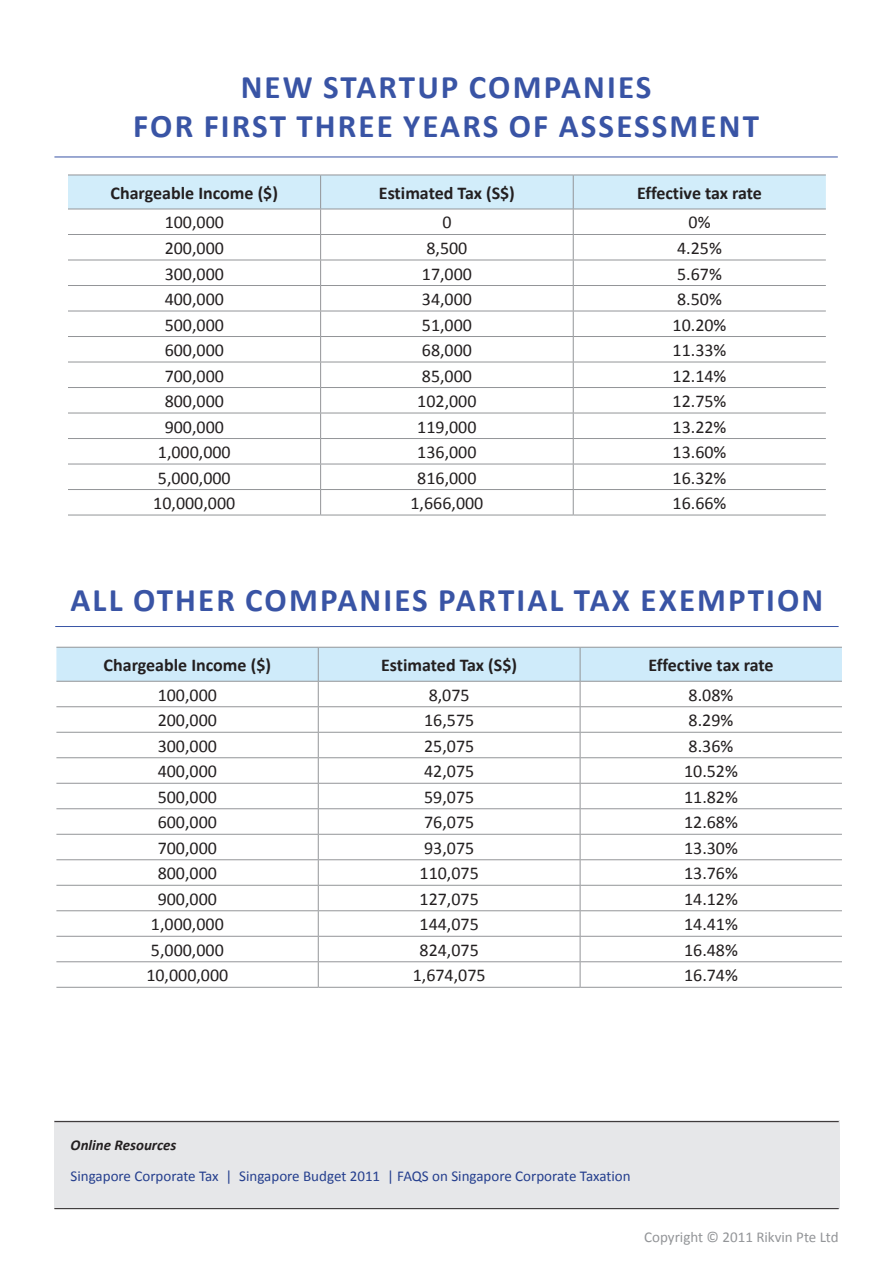
<style>
.page{position:relative;width:893px;height:1263px;background:#fff}
.page>*{position:absolute;margin:0;border:0;box-sizing:border-box;transform-origin:0 0}
.t1{font:700 33px/39.6px "Calibri";letter-spacing:.065em;color:#3954a5;text-align:center}
.t2{font:18px "Calibri";color:#231f20}
.t3{font:700 18px "Calibri";color:#231f20}
.Bulleted{font:15px "Calibri";color:#253f8e}
.t4{font:15px "Calibri";color:#939598}
.t5{font:italic 700 15px "Calibri";color:#231f20}
</style>
<div class="page">
<div style="left:54px;top:1120px;width:786px;height:89px;background:#e6e7e9"></div>
<hr style="left:54px;top:1121px;width:785px;height:1px;background:#231f20">
<hr style="left:54px;top:1208px;width:785px;height:1px;background:#231f20">
<svg style="left:56px;top:647px;width:786px;height:340px"></svg>
<hr style="left:56px;top:987px;width:262px;height:1px;background:#939598">
<hr style="left:318px;top:987px;width:262px;height:1px;background:#939598">
<hr style="left:580px;top:987px;width:262px;height:1px;background:#939598">
<svg style="left:68px;top:175px;width:758px;height:340px"></svg>
<hr style="left:68px;top:515px;width:253px;height:1px;background:#939598">
<hr style="left:321px;top:515px;width:252px;height:1px;background:#939598">
<hr style="left:573px;top:515px;width:253px;height:1px;background:#939598">
<hr style="left:54px;top:157px;width:784px;height:1px;background:#3954a5">
<hr style="left:55px;top:626px;width:784px;height:1px;background:#3954a5">
<p class="t1" style="left:133px;top:67px;width:627px">NEW STARTUP COMPANIES<br>FOR FIRST THREE YEARS OF ASSESSMENT</p>
<p class="t3" style="left:111px;top:181px;width:169px">Chargeable Income ($)</p>
<p class="t3" style="left:379px;top:181px;width:138px">Estimated Tax (S$)</p>
<p class="t3" style="left:637px;top:181px;width:126px">Effective tax rate</p>
<p class="t2" style="left:165px;top:211px;width:61px">100,000</p>
<p class="t2" style="left:442px;top:211px;width:11px">0</p>
<p class="t2" style="left:689px;top:211px;width:23px">0%</p>
<p class="t2" style="left:165px;top:237px;width:61px">200,000</p>
<p class="t2" style="left:426px;top:237px;width:43px">8,500</p>
<p class="t2" style="left:677px;top:237px;width:46px">4.25%</p>
<p class="t2" style="left:165px;top:262px;width:61px">300,000</p>
<p class="t2" style="left:422px;top:262px;width:52px">17,000</p>
<p class="t2" style="left:677px;top:262px;width:46px">5.67%</p>
<p class="t2" style="left:165px;top:288px;width:61px">400,000</p>
<p class="t2" style="left:422px;top:288px;width:52px">34,000</p>
<p class="t2" style="left:677px;top:288px;width:46px">8.50%</p>
<p class="t2" style="left:165px;top:313px;width:61px">500,000</p>
<p class="t2" style="left:422px;top:313px;width:52px">51,000</p>
<p class="t2" style="left:673px;top:313px;width:55px">10.20%</p>
<p class="t2" style="left:165px;top:339px;width:61px">600,000</p>
<p class="t2" style="left:422px;top:339px;width:52px">68,000</p>
<p class="t2" style="left:673px;top:339px;width:55px">11.33%</p>
<p class="t2" style="left:165px;top:364px;width:61px">700,000</p>
<p class="t2" style="left:422px;top:364px;width:52px">85,000</p>
<p class="t2" style="left:673px;top:364px;width:55px">12.14%</p>
<p class="t2" style="left:165px;top:390px;width:61px">800,000</p>
<p class="t2" style="left:417px;top:390px;width:61px">102,000</p>
<p class="t2" style="left:673px;top:390px;width:55px">12.75%</p>
<p class="t2" style="left:165px;top:415px;width:61px">900,000</p>
<p class="t2" style="left:417px;top:415px;width:61px">119,000</p>
<p class="t2" style="left:673px;top:415px;width:55px">13.22%</p>
<p class="t2" style="left:158px;top:441px;width:74px">1,000,000</p>
<p class="t2" style="left:417px;top:441px;width:61px">136,000</p>
<p class="t2" style="left:673px;top:441px;width:55px">13.60%</p>
<p class="t2" style="left:158px;top:466px;width:74px">5,000,000</p>
<p class="t2" style="left:417px;top:466px;width:61px">816,000</p>
<p class="t2" style="left:673px;top:466px;width:55px">16.32%</p>
<p class="t2" style="left:153px;top:492px;width:84px">10,000,000</p>
<p class="t2" style="left:410px;top:492px;width:74px">1,666,000</p>
<p class="t2" style="left:673px;top:492px;width:55px">16.66%</p>
<p class="t1" style="left:70px;top:580px;width:754px">ALL OTHER COMPANIES PARTIAL TAX EXEMPTION</p>
<p class="t3" style="left:104px;top:653px;width:169px">Chargeable Income ($)</p>
<p class="t3" style="left:381px;top:653px;width:138px">Estimated Tax (S$)</p>
<p class="t3" style="left:648px;top:653px;width:126px">Effective tax rate</p>
<p class="t2" style="left:158px;top:683px;width:61px">100,000</p>
<p class="t2" style="left:429px;top:683px;width:43px">8,075</p>
<p class="t2" style="left:689px;top:683px;width:46px">8.08%</p>
<p class="t2" style="left:158px;top:709px;width:61px">200,000</p>
<p class="t2" style="left:424px;top:709px;width:52px">16,575</p>
<p class="t2" style="left:689px;top:709px;width:46px">8.29%</p>
<p class="t2" style="left:158px;top:734px;width:61px">300,000</p>
<p class="t2" style="left:424px;top:734px;width:52px">25,075</p>
<p class="t2" style="left:689px;top:734px;width:46px">8.36%</p>
<p class="t2" style="left:158px;top:760px;width:61px">400,000</p>
<p class="t2" style="left:424px;top:760px;width:52px">42,075</p>
<p class="t2" style="left:684px;top:760px;width:55px">10.52%</p>
<p class="t2" style="left:158px;top:785px;width:61px">500,000</p>
<p class="t2" style="left:424px;top:785px;width:52px">59,075</p>
<p class="t2" style="left:684px;top:785px;width:55px">11.82%</p>
<p class="t2" style="left:158px;top:811px;width:61px">600,000</p>
<p class="t2" style="left:424px;top:811px;width:52px">76,075</p>
<p class="t2" style="left:684px;top:811px;width:55px">12.68%</p>
<p class="t2" style="left:158px;top:836px;width:61px">700,000</p>
<p class="t2" style="left:424px;top:836px;width:52px">93,075</p>
<p class="t2" style="left:684px;top:836px;width:55px">13.30%</p>
<p class="t2" style="left:158px;top:862px;width:61px">800,000</p>
<p class="t2" style="left:420px;top:862px;width:61px">110,075</p>
<p class="t2" style="left:684px;top:862px;width:55px">13.76%</p>
<p class="t2" style="left:158px;top:887px;width:61px">900,000</p>
<p class="t2" style="left:420px;top:887px;width:61px">127,075</p>
<p class="t2" style="left:684px;top:887px;width:55px">14.12%</p>
<p class="t2" style="left:151px;top:913px;width:74px">1,000,000</p>
<p class="t2" style="left:420px;top:913px;width:61px">144,075</p>
<p class="t2" style="left:684px;top:913px;width:55px">14.41%</p>
<p class="t2" style="left:151px;top:938px;width:74px">5,000,000</p>
<p class="t2" style="left:420px;top:938px;width:61px">824,075</p>
<p class="t2" style="left:684px;top:938px;width:55px">16.48%</p>
<p class="t2" style="left:146px;top:964px;width:84px">10,000,000</p>
<p class="t2" style="left:413px;top:964px;width:74px">1,674,075</p>
<p class="t2" style="left:684px;top:964px;width:55px">16.74%</p>
<p class="t5" style="left:71px;top:1135px;width:107px">Online Resources</p>
<p class="Bulleted" style="left:71px;top:1166px;width:561px">Singapore Corporate Tax | Singapore Budget 2011 | FAQS on Singapore Corporate Taxation</p>
<p class="t4" style="left:644px;top:1228px;width:196px">Copyright © 2011 Rikvin Pte Ltd</p>
</div>
